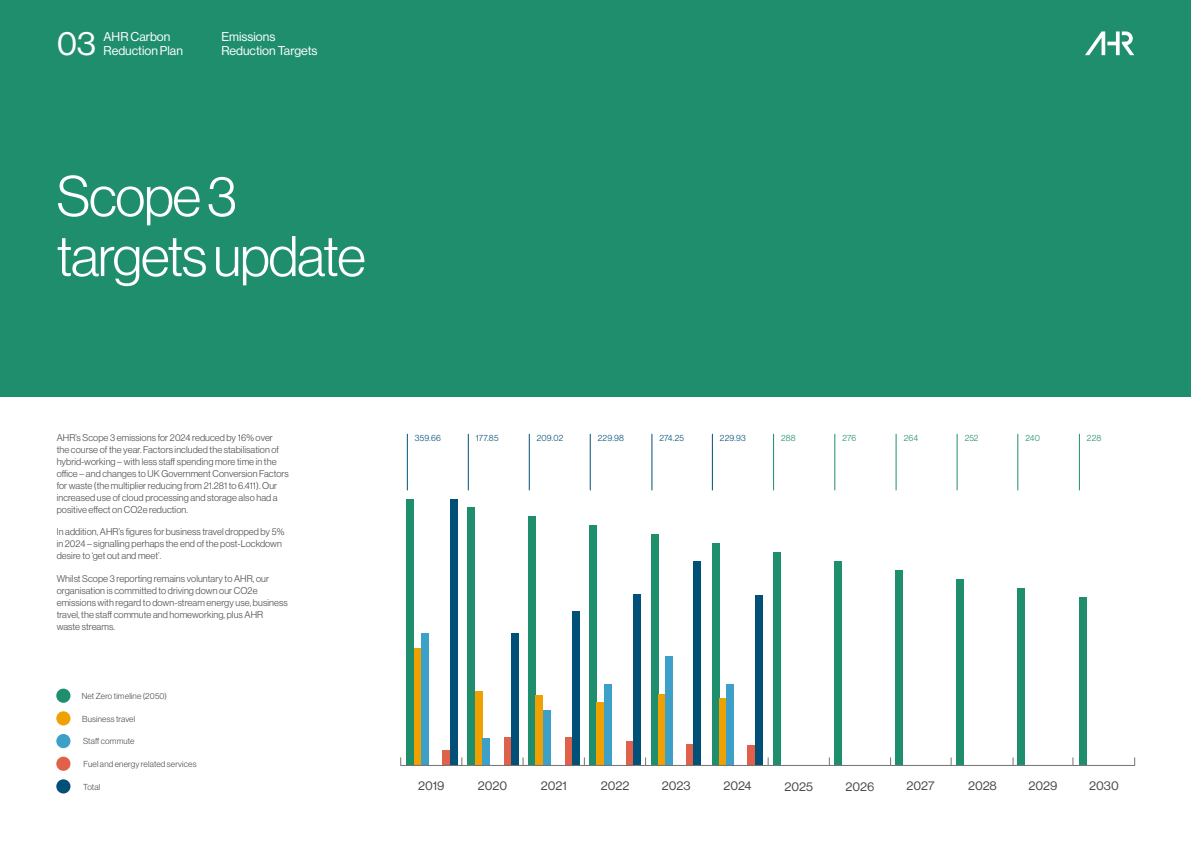
<style>
.page{position:relative;width:1191px;height:842px;background:#fff}
.page>*{position:absolute;margin:0;border:0;box-sizing:border-box;transform-origin:0 0}
.t1{font:56px/60px "N Haas Grotesk DS Pro 45 Lt";letter-spacing:-.02em;color:#fff}
.t2{font:33.1px "N Haas Grotesk DS Pro 55 Rg";color:#fff}
.t3{font:12.5px "N Haas Grotesk DS Pro 55 Rg";color:#4a4a49}
.t4{font:12.5px/14px "N Haas Grotesk DS Pro 55 Rg";color:#fff}
.t5{font:9.6px/12px "N Haas Grotesk DS Pro 45 Lt";letter-spacing:.01em;color:#4a4a49}
.t6{font:8.8px "N Haas Grotesk DS Pro 45 Lt";letter-spacing:.02em;color:#005077}
.t7{font:8.8px "N Haas Grotesk DS Pro 45 Lt";letter-spacing:.01em;color:#1f8e6c}
.t8{font:8.5px "N Haas Grotesk DS Pro 45 Lt";letter-spacing:.02em;color:#4a4a49}
</style>
<div class="page">
<div style="left:56px;top:689px;width:14px;height:14px;background:#1f8e6c;border-radius:50%"></div>
<div style="left:712px;top:543px;width:7px;height:222px;background:#1f8e6c"></div>
<div style="left:755px;top:595px;width:7px;height:170px;background:#005077"></div>
<div style="left:719px;top:698px;width:7px;height:67px;background:#eea100"></div>
<div style="left:726px;top:684px;width:7px;height:81px;background:#3ca0c9"></div>
<div style="left:748px;top:745px;width:7px;height:20px;background:#e06049"></div>
<div style="left:604px;top:684px;width:7px;height:81px;background:#3ca0c9"></div>
<div style="left:0;top:0;width:1191px;height:397px;background:#1f8e6c"></div>
<hr style="left:407px;top:434px;width:1px;height:56px;background:#005077">
<hr style="left:468px;top:434px;width:1px;height:56px;background:#005077">
<hr style="left:529px;top:434px;width:1px;height:56px;background:#005077">
<hr style="left:590px;top:434px;width:1px;height:56px;background:#005077">
<hr style="left:651px;top:434px;width:1px;height:56px;background:#005077">
<hr style="left:712px;top:434px;width:1px;height:56px;background:#005077">
<hr style="left:773px;top:434px;width:1px;height:56px;background:#1f8e6c">
<hr style="left:834px;top:434px;width:1px;height:56px;background:#1f8e6c">
<hr style="left:895px;top:434px;width:1px;height:56px;background:#1f8e6c">
<hr style="left:956px;top:434px;width:1px;height:56px;background:#1f8e6c">
<hr style="left:1017px;top:434px;width:1px;height:56px;background:#1f8e6c">
<hr style="left:1079px;top:434px;width:1px;height:56px;background:#1f8e6c">
<div style="left:407px;top:499px;width:7px;height:266px;background:#1f8e6c"></div>
<div style="left:414px;top:648px;width:7px;height:117px;background:#eea100"></div>
<div style="left:421px;top:633px;width:7px;height:132px;background:#3ca0c9"></div>
<div style="left:468px;top:507px;width:7px;height:258px;background:#1f8e6c"></div>
<div style="left:529px;top:516px;width:7px;height:249px;background:#1f8e6c"></div>
<div style="left:590px;top:525px;width:7px;height:240px;background:#1f8e6c"></div>
<div style="left:651px;top:534px;width:7px;height:231px;background:#1f8e6c"></div>
<div style="left:773px;top:552px;width:7px;height:213px;background:#1f8e6c"></div>
<div style="left:834px;top:561px;width:7px;height:204px;background:#1f8e6c"></div>
<div style="left:895px;top:570px;width:7px;height:195px;background:#1f8e6c"></div>
<div style="left:956px;top:579px;width:7px;height:186px;background:#1f8e6c"></div>
<div style="left:1017px;top:587px;width:7px;height:178px;background:#1f8e6c"></div>
<div style="left:1079px;top:597px;width:7px;height:168px;background:#1f8e6c"></div>
<div style="left:475px;top:691px;width:7px;height:74px;background:#eea100"></div>
<div style="left:536px;top:695px;width:7px;height:70px;background:#eea100"></div>
<div style="left:597px;top:702px;width:7px;height:63px;background:#eea100"></div>
<div style="left:658px;top:694px;width:7px;height:71px;background:#eea100"></div>
<div style="left:482px;top:738px;width:7px;height:27px;background:#3ca0c9"></div>
<div style="left:543px;top:710px;width:7px;height:55px;background:#3ca0c9"></div>
<div style="left:665px;top:656px;width:8px;height:109px;background:#3ca0c9"></div>
<div style="left:504px;top:737px;width:7px;height:28px;background:#e06049"></div>
<div style="left:443px;top:750px;width:7px;height:15px;background:#e06049"></div>
<div style="left:565px;top:737px;width:7px;height:28px;background:#e06049"></div>
<div style="left:626px;top:741px;width:7px;height:24px;background:#e06049"></div>
<div style="left:687px;top:744px;width:7px;height:21px;background:#e06049"></div>
<div style="left:450px;top:499px;width:7px;height:266px;background:#005077"></div>
<div style="left:511px;top:633px;width:7px;height:132px;background:#005077"></div>
<div style="left:572px;top:611px;width:7px;height:154px;background:#005077"></div>
<div style="left:633px;top:594px;width:7px;height:171px;background:#005077"></div>
<div style="left:694px;top:561px;width:7px;height:204px;background:#005077"></div>
<div style="left:56px;top:757px;width:14px;height:14px;background:#e06049;border-radius:50%"></div>
<div style="left:56px;top:711px;width:14px;height:14px;background:#eea100;border-radius:50%"></div>
<div style="left:56px;top:734px;width:14px;height:14px;background:#3ca0c9;border-radius:50%"></div>
<div style="left:56px;top:779px;width:14px;height:14px;background:#005077;border-radius:50%"></div>
<hr style="left:401px;top:765px;width:733px;height:1px;background:#757474">
<svg style="left:1085px;top:31px;width:49px;height:24px"></svg>
<h2 class="t2" style="left:57px;top:24px;width:41px">03</h2>
<h3 class="t4" style="left:221px;top:30px;width:98px">Emissions<br>Reduction Targets</h3>
<h3 class="t4" style="left:104px;top:30px;width:81px">AHR Carbon<br>Reduction Plan</h3>
<h1 class="t1" style="left:57px;top:166px;width:311px">Scope 3 targets update</h1>
<p class="t5" style="left:57px;top:432px;width:234px">AHR’s Scope 3 emissions for 2024 reduced by 16% over<br>the course of the year. Factors included the stabilisation of hybrid-working – with less staff spending more time in the office – and changes to UK Government Conversion Factors for waste (the multiplier reducing from 21.281 to 6.411). Our increased use of cloud processing and storage also had a positive effect on CO2e reduction.</p>
<p class="t5" style="left:57px;top:526px;width:229px">In addition, AHR’s figures for business travel dropped by 5% in 2024 – signalling perhaps the end of the post-Lockdown desire to ‘get out and meet’.</p>
<p class="t5" style="left:57px;top:572px;width:233px">Whilst Scope 3 reporting remains voluntary to AHR, our organisation is committed to driving down our CO2e emissions with regard to down-stream energy use, business travel, the staff commute and homeworking, plus AHR waste streams.</p>
<p class="t8" style="left:82px;top:691px;width:87px">Net Zero timeline (2050)</p>
<p class="t8" style="left:82px;top:714px;width:55px">Business travel</p>
<p class="t8" style="left:83px;top:736px;width:53px">Staff commute</p>
<p class="t8" style="left:83px;top:782px;width:19px">Total</p>
<p class="t8" style="left:83px;top:759px;width:115px">Fuel and energy related services</p>
<p class="t6" style="left:415px;top:432px;width:27px">359.66</p>
<p class="t6" style="left:476px;top:432px;width:24px">177.85</p>
<p class="t6" style="left:537px;top:432px;width:28px">209.02</p>
<p class="t6" style="left:598px;top:432px;width:28px">229.98</p>
<p class="t6" style="left:659px;top:432px;width:26px">274.25</p>
<p class="t6" style="left:720px;top:432px;width:27px">229.93</p>
<p class="t7" style="left:781px;top:432px;width:16px">288</p>
<p class="t7" style="left:842px;top:432px;width:15px">276</p>
<p class="t7" style="left:903px;top:432px;width:16px">264</p>
<p class="t7" style="left:964px;top:432px;width:15px">252</p>
<p class="t7" style="left:1025px;top:432px;width:16px">240</p>
<p class="t7" style="left:1087px;top:432px;width:16px">228</p>
<h3 class="t3" style="left:418px;top:779px;width:28px">2019</h3>
<h3 class="t3" style="left:478px;top:779px;width:31px">2020</h3>
<h3 class="t3" style="left:541px;top:779px;width:27px">2021</h3>
<h3 class="t3" style="left:601px;top:779px;width:30px">2022</h3>
<h3 class="t3" style="left:662px;top:779px;width:30px">2023</h3>
<h3 class="t3" style="left:723px;top:779px;width:30px">2024</h3>
<h3 class="t3" style="left:784px;top:779px;width:30px">2025</h3>
<h3 class="t3" style="left:845px;top:779px;width:30px">2026</h3>
<h3 class="t3" style="left:906px;top:779px;width:29px">2027</h3>
<h3 class="t3" style="left:968px;top:779px;width:30px">2028</h3>
<h3 class="t3" style="left:1028px;top:779px;width:30px">2029</h3>
<h3 class="t3" style="left:1089px;top:779px;width:31px">2030</h3>
</div>
